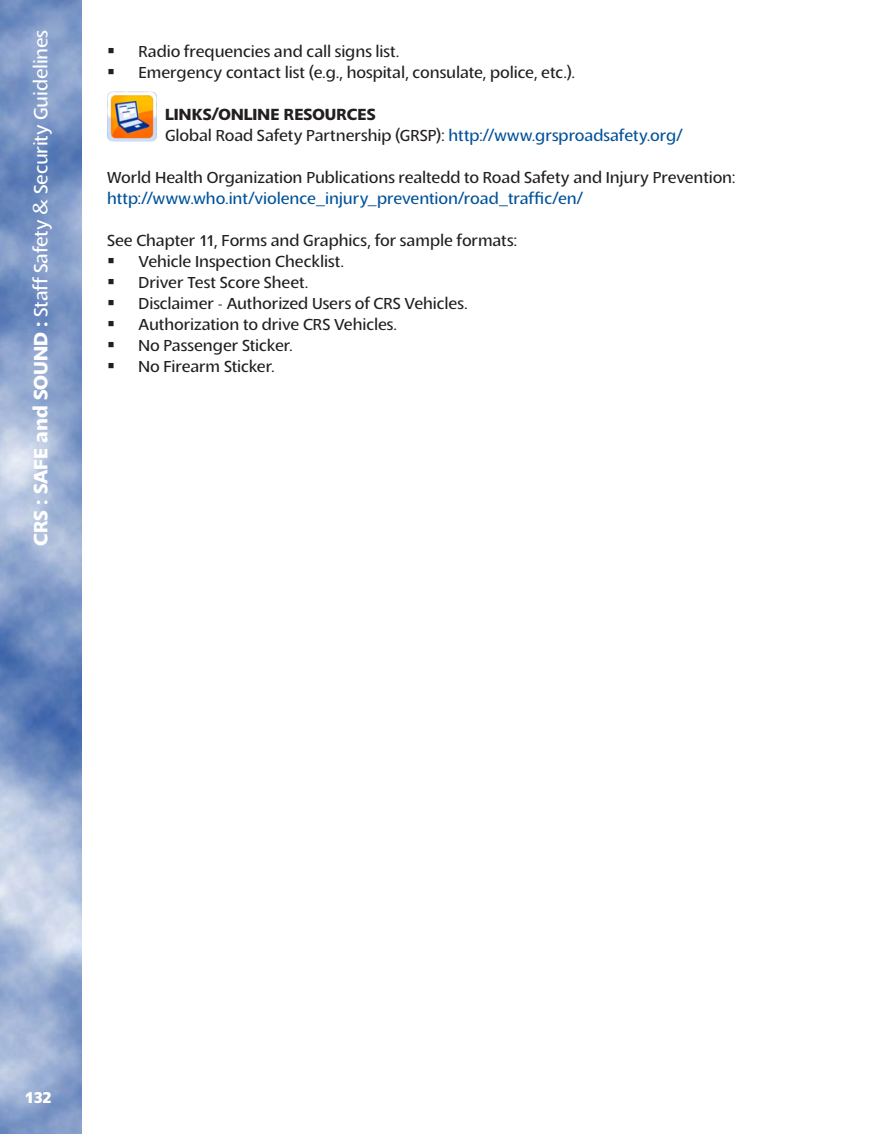
<style>
.page{position:relative;width:882px;height:1134px;background:#fff}
.page>*{position:absolute;margin:0;border:0;box-sizing:border-box;transform-origin:0 0}
.t1{font:21px "Slippy";letter-spacing:-.01em;color:#fff}
.Chapter_Bullet_Body{font:17.5px "Slippy";color:#231f20}
.t2{font:17.5px "Slippy";color:#01529a}
.Icon_Drop{font:700 17.5px "Slippy";color:#231f20}
.t3{font:700 17.5px "Slippy";color:#fff}
.s1{font-weight:700}
.s2{color:#01529a}
</style>
<div class="page">
<img style="left:0;top:0;width:81px;height:1134px">
<img style="left:107px;top:91px;width:50px;height:50px">
<p class="t1" style="left:30px;top:546px;width:518px;rotate:-90deg"><span class="s1">CRS : Safe and Sound :</span> Staff Safety &amp; Security Guidelines</p>
<p class="Chapter_Bullet_Body" style="left:107px;top:43px;width:294px">▪ Radio frequencies and call signs list.</p>
<p class="Chapter_Bullet_Body" style="left:107px;top:64px;width:470px">▪ Emergency contact list (e.g., hospital, consulate, police, etc.).</p>
<p class="Icon_Drop" style="left:165px;top:106px;width:212px">LINKS/ON LINE RESOU RCES</p>
<p class="Chapter_Bullet_Body" style="left:165px;top:127px;width:519px">Global Road Safety Partnership (GRSP): <span class="s2">http://www.grsproadsafety.org/</span></p>
<p class="Chapter_Bullet_Body" style="left:107px;top:169px;width:630px">World Health Organization Publications realtedd to Road Safety and Injury Prevention:</p>
<p class="t2" style="left:107px;top:190px;width:478px">http://www.who.int/violence_injury_prevention/road_traffic/en/</p>
<p class="Chapter_Bullet_Body" style="left:107px;top:232px;width:412px">See Chapter 11, Forms and Graphics, for sample formats:</p>
<p class="Chapter_Bullet_Body" style="left:107px;top:253px;width:239px">▪ Vehicle Inspection Checklist.</p>
<p class="Chapter_Bullet_Body" style="left:107px;top:274px;width:203px">▪ Driver Test Score Sheet.</p>
<p class="Chapter_Bullet_Body" style="left:107px;top:295px;width:362px">▪ Disclaimer - Authorized Users of CRS Vehicles.</p>
<p class="Chapter_Bullet_Body" style="left:107px;top:316px;width:292px">▪ Authorization to drive CRS Vehicles.</p>
<p class="Chapter_Bullet_Body" style="left:107px;top:337px;width:187px">▪ No Passenger Sticker.</p>
<p class="Chapter_Bullet_Body" style="left:107px;top:358px;width:169px">▪ No Firearm Sticker.</p>
<p class="t3" style="left:25px;top:1088px;width:28px">132</p>
</div>
